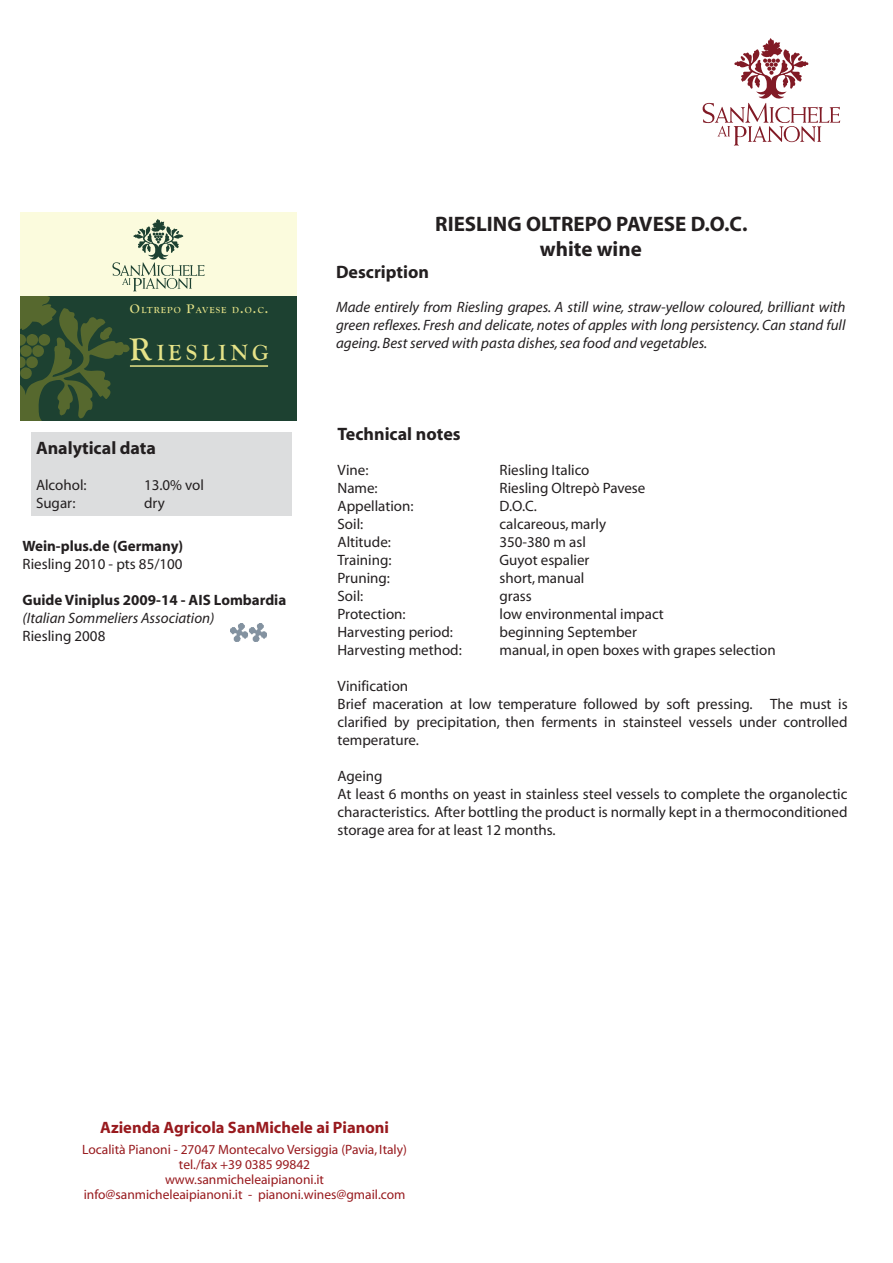
<style>
.page{position:relative;width:893px;height:1263px;background:#fff}
.page>*{position:absolute;margin:0;border:0;box-sizing:border-box;transform-origin:0 0}
.t1{font:700 22.8px "Goudy Old Style T";letter-spacing:.18em;color:#e6e388}
.t2{font:700 21px/25.2px "Myriad";color:#231f20;text-align:center}
.t3{font:700 18px "Myriad";color:#231f20}
.t4{font:700 16.5px "Myriad";color:#981a1e}
.t5{font:15px/18px "Myriad";color:#231f20}
.t6{font:italic 15px/18px "Myriad";color:#231f20;text-align:justify}
.t7{font:700 15px "Myriad";color:#231f20}
.t8{font:13.5px/15px "Myriad";color:#981a1e;text-align:center}
.t9{font:700 9.15px "Goudy Old Style T";letter-spacing:.105em;color:#e6e388}
.s1{font-size:13.05px}
.s2{font-size:32.55px}
</style>
<div class="page">
<svg style="left:703px;top:38px;width:137px;height:108px"></svg>
<div style="left:32px;top:432px;width:260px;height:83px;background:#dcddde"></div>
<div style="left:20px;top:296px;width:277px;height:124px;background:#1d4131"></div>
<hr style="left:130px;top:365px;width:138px;height:2px;background:#e6e388">
<div style="left:20px;top:213px;width:277px;height:83px;background:#fbfbdd"></div>
<svg style="left:20px;top:219px;width:185px;height:201px"></svg>
<img style="left:230px;top:624px;width:36px;height:17px">
<p class="t9" style="left:130px;top:305px;width:140px"><span class="s1">O</span>LTREPO <span class="s1">P</span>AVESE D<span class="s1">.</span>O<span class="s1">.</span>C<span class="s1">.</span></p>
<h1 class="t1" style="left:129px;top:340px;width:141px"><span class="s2">R</span>IESLING</h1>
<p class="t3" style="left:36px;top:438px;width:122px">Analytical data</p>
<p class="t5" style="left:36px;top:476px;width:52px">Alcohol:</p>
<p class="t5" style="left:144px;top:476px;width:62px">13.0% vol</p>
<p class="t5" style="left:36px;top:494px;width:41px">Sugar:</p>
<p class="t5" style="left:144px;top:494px;width:22px">dry</p>
<p class="t7" style="left:22px;top:538px;width:162px">Wein-plus.de (Germany)</p>
<p class="t5" style="left:22px;top:555px;width:162px">Riesling 2010 - pts 85/100</p>
<p class="t7" style="left:22px;top:592px;width:265px">Guide Viniplus 2009-14 - AIS Lombardia</p>
<p class="t6" style="left:22px;top:609px;width:194px">(Italian Sommeliers Association)</p>
<p class="t5" style="left:22px;top:627px;width:84px">Riesling 2008</p>
<h2 class="t2" style="left:435px;top:212px;width:314px">RIESLING OLTREPO PAVESE D.O.C. white wine</h2>
<p class="t3" style="left:336px;top:262px;width:95px">Description</p>
<p class="t6" style="left:336px;top:299px;width:511px">Made entirely from Riesling grapes. A still wine, straw-yellow coloured, brilliant with green reflexes. Fresh and delicate, notes of apples with long persistency. Can stand full ageing. Best served with pasta dishes, sea food and vegetables.</p>
<p class="t3" style="left:338px;top:425px;width:125px">Technical notes</p>
<p class="t5" style="left:338px;top:461px;width:33px">Vine:</p>
<p class="t5" style="left:500px;top:461px;width:91px">Riesling Italico</p>
<p class="t5" style="left:338px;top:479px;width:42px">Name:</p>
<p class="t5" style="left:500px;top:479px;width:147px">Riesling Oltrepò Pavese</p>
<p class="t5" style="left:338px;top:497px;width:78px">Appellation:</p>
<p class="t5" style="left:500px;top:497px;width:39px">D.O.C.</p>
<p class="t5" style="left:338px;top:515px;width:27px">Soil:</p>
<p class="t5" style="left:500px;top:515px;width:108px">calcareous, marly</p>
<p class="t5" style="left:338px;top:533px;width:55px">Altitude:</p>
<p class="t5" style="left:500px;top:533px;width:88px">350-380 m asl</p>
<p class="t5" style="left:338px;top:551px;width:55px">Training:</p>
<p class="t5" style="left:500px;top:551px;width:91px">Guyot espalier</p>
<p class="t5" style="left:338px;top:569px;width:54px">Pruning:</p>
<p class="t5" style="left:500px;top:569px;width:86px">short, manual</p>
<p class="t5" style="left:338px;top:587px;width:27px">Soil:</p>
<p class="t5" style="left:500px;top:587px;width:34px">grass</p>
<p class="t5" style="left:338px;top:605px;width:70px">Protection:</p>
<p class="t5" style="left:500px;top:605px;width:166px">low environmental impact</p>
<p class="t5" style="left:338px;top:623px;width:117px">Harvesting period:</p>
<p class="t5" style="left:500px;top:623px;width:139px">beginning September</p>
<p class="t5" style="left:338px;top:641px;width:126px">Harvesting method:</p>
<p class="t5" style="left:500px;top:641px;width:278px">manual, in open boxes with grapes selection</p>
<p class="t5" style="left:338px;top:677px;width:512px">Vinification<br>Brief maceration at low temperature followed by soft pressing. The must is clarified by precipitation, then ferments in stainsteel vessels under controlled temperature.</p>
<p class="t5" style="left:338px;top:767px;width:511px">Ageing<br>At least 6 months on yeast in stainless steel vessels to complete the organolectic characteristics. After bottling the product is normally kept in a thermoconditioned storage area for at least 12 months.</p>
<p class="t4" style="left:100px;top:1119px;width:291px">Azienda Agricola SanMichele ai Pianoni</p>
<p class="t8" style="left:82px;top:1143px;width:326px">Località Pianoni - 27047 Montecalvo Versiggia (Pavia, Italy) tel./fax +39 0385 99842<br>www.sanmicheleaipianoni.it<br>info@sanmicheleaipianoni.it - pianoni.wines@gmail.com</p>
</div>
